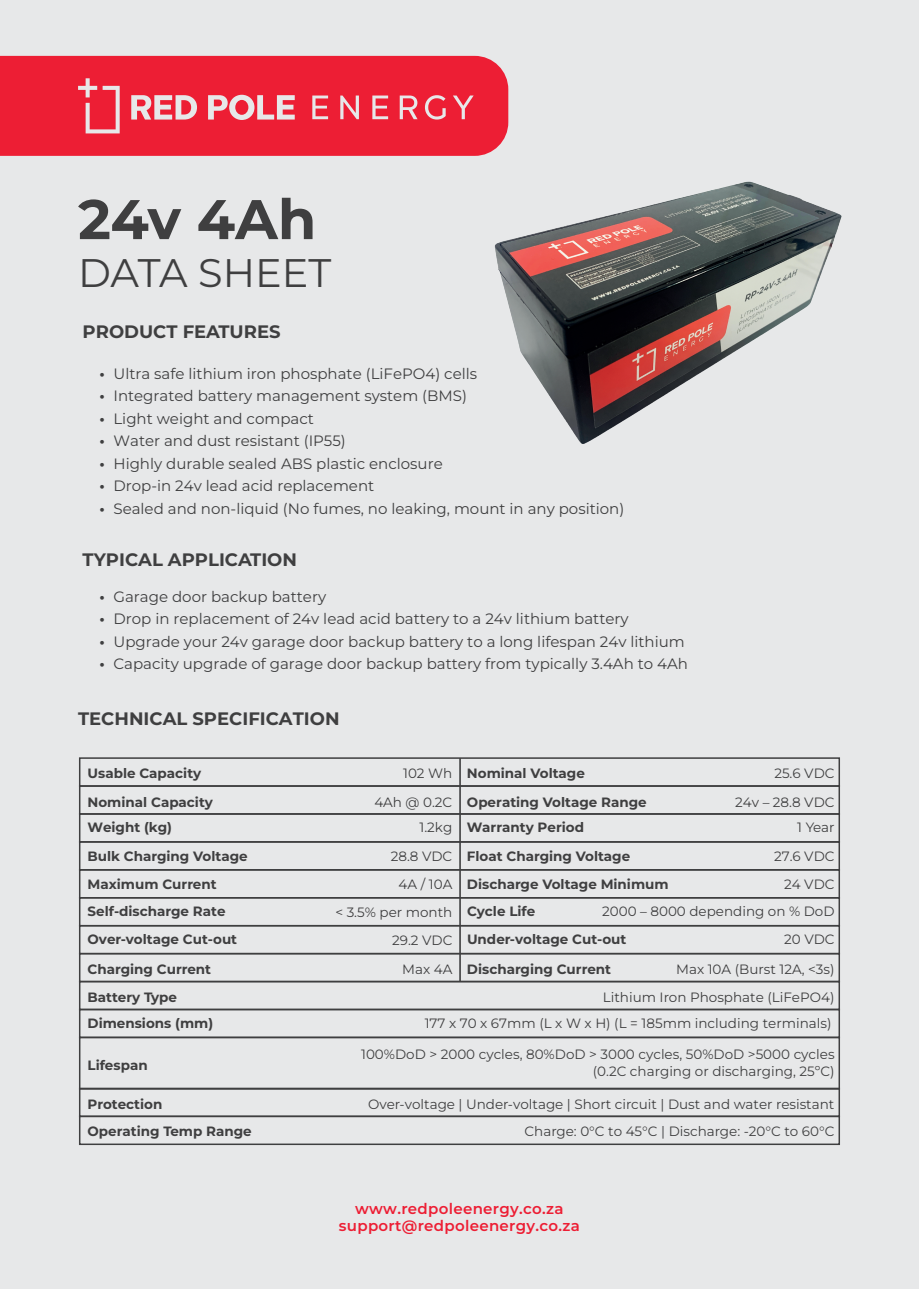
<style>
.page{position:relative;width:919px;height:1289px;background:#fff}
.page>*{position:absolute;margin:0;border:0;box-sizing:border-box;transform-origin:0 0}
.t1{font:700 55.8px "Montserrat";letter-spacing:-.005em;color:#3f3f40}
.t2{font:39.75px "Montserrat";color:#3f3f40}
.t3{font:700 18px "Montserrat";color:#3f3f40}
.t4{font:15px "Montserrat";color:#3f3f40}
.t5{font:600 15px/16.6px "Montserrat";letter-spacing:.02em;color:#ed1e34;text-align:center}
.t6{font:700 13.5px "Montserrat";color:#3f3f40}
.t7{font:13.5px/16.2px "Montserrat";color:#3f3f40;text-align:right}
.s1{font-weight:700}
.s2{font-weight:400}
</style>
<div class="page">
<div style="left:0;top:0;width:918px;height:1288px;background:#e7e8e9"></div>
<div style="left:79px;top:757px;width:761px;height:29px;border:2px solid #3f3f40"></div>
<div style="left:79px;top:785px;width:761px;height:29px;border:2px solid #3f3f40"></div>
<div style="left:79px;top:813px;width:761px;height:29px;border:2px solid #3f3f40"></div>
<div style="left:79px;top:841px;width:761px;height:29px;border:2px solid #3f3f40"></div>
<div style="left:79px;top:869px;width:761px;height:29px;border:2px solid #3f3f40"></div>
<div style="left:79px;top:897px;width:761px;height:29px;border:2px solid #3f3f40"></div>
<div style="left:79px;top:924px;width:761px;height:30px;border:2px solid #3f3f40"></div>
<div style="left:79px;top:952px;width:761px;height:30px;border:2px solid #3f3f40"></div>
<div style="left:79px;top:980px;width:761px;height:30px;border:2px solid #3f3f40"></div>
<div style="left:79px;top:1008px;width:761px;height:30px;border:2px solid #3f3f40"></div>
<div style="left:79px;top:1036px;width:761px;height:53px;border:2px solid #3f3f40"></div>
<div style="left:79px;top:1087px;width:761px;height:30px;border:2px solid #3f3f40"></div>
<div style="left:79px;top:1115px;width:761px;height:29px;border:2px solid #3f3f40"></div>
<hr style="left:459px;top:758px;width:2px;height:223px;background:#3f3f40">
<div style="left:0;top:56px;width:508px;height:100px;background:#ed1e34"></div>
<svg style="left:78px;top:78px;width:42px;height:55px"></svg>
<svg style="left:131px;top:95px;width:66px;height:24px"></svg>
<svg style="left:208px;top:95px;width:87px;height:25px"></svg>
<svg style="left:312px;top:95px;width:16px;height:24px"></svg>
<svg style="left:340px;top:95px;width:19px;height:24px"></svg>
<svg style="left:372px;top:95px;width:16px;height:24px"></svg>
<svg style="left:399px;top:95px;width:18px;height:24px"></svg>
<svg style="left:453px;top:95px;width:20px;height:21px"></svg>
<svg style="left:425px;top:95px;width:20px;height:25px"></svg>
<img style="left:437px;top:116px;width:405px;height:328px">
<h1 class="t1" style="left:78px;top:179px;width:240px">24v 4Ah</h1>
<h2 class="t2" style="left:78px;top:246px;width:255px">DATA SHEET</h2>
<p class="t3" style="left:83px;top:319px;width:199px">PRODUCT FEATURES</p>
<p class="t4" style="left:100px;top:363px;width:379px"><span class="s1">•</span> Ultra safe lithium iron phosphate (LiFePO4) cells</p>
<p class="t4" style="left:100px;top:386px;width:369px"><span class="s1">•</span> Integrated battery management system (BMS)</p>
<p class="t4" style="left:100px;top:408px;width:216px"><span class="s1">•</span> Light weight and compact</p>
<p class="t4" style="left:100px;top:431px;width:248px"><span class="s1">•</span> Water and dust resistant (IP55)</p>
<p class="t4" style="left:100px;top:453px;width:344px"><span class="s1">•</span> Highly durable sealed ABS plastic enclosure</p>
<p class="t4" style="left:100px;top:476px;width:276px"><span class="s1">•</span> Drop-in 24v lead acid replacement</p>
<p class="t4" style="left:100px;top:498px;width:526px"><span class="s1">•</span> Sealed and non-liquid (No fumes, no leaking, mount in any position)</p>
<p class="t3" style="left:83px;top:546px;width:216px">TYPICAL APPLICATION</p>
<p class="t4" style="left:100px;top:586px;width:228px"><span class="s1">•</span> Garage door backup battery</p>
<p class="t4" style="left:100px;top:609px;width:530px"><span class="s1">•</span> Drop in replacement of 24v lead acid battery to a 24v lithium battery</p>
<p class="t4" style="left:100px;top:631px;width:586px"><span class="s1">•</span> Upgrade your 24v garage door backup battery to a long lifespan 24v lithium</p>
<p class="t4" style="left:100px;top:654px;width:590px"><span class="s1">•</span> Capacity upgrade of garage door backup battery from typically 3.4Ah to 4Ah</p>
<p class="t3" style="left:78px;top:705px;width:263px">TECHNICAL SPECIFICATION</p>
<p class="t6" style="left:87px;top:763px;width:115px">Usable Capacity</p>
<p class="t6" style="left:403px;top:763px;width:183px"><span class="s2">102 Wh</span> Nominal Voltage</p>
<p class="t7" style="left:774px;top:764px;width:62px">25.6 VDC</p>
<p class="t6" style="left:87px;top:792px;width:127px">Nominal Capacity</p>
<p class="t6" style="left:374px;top:792px;width:274px"><span class="s2">4Ah @ 0.2C</span> Operating Voltage Range</p>
<p class="t7" style="left:735px;top:794px;width:101px">24v – 28.8 VDC</p>
<p class="t6" style="left:87px;top:817px;width:86px">Weight (kg)</p>
<p class="t6" style="left:419px;top:817px;width:166px"><span class="s2">1.2kg</span> Warranty Period</p>
<p class="t7" style="left:797px;top:818px;width:39px">1 Year</p>
<p class="t6" style="left:87px;top:846px;width:162px">Bulk Charging Voltage</p>
<p class="t6" style="left:391px;top:846px;width:241px"><span class="s2">28.8 VDC</span> Float Charging Voltage</p>
<p class="t7" style="left:774px;top:848px;width:62px">27.6 VDC</p>
<p class="t6" style="left:88px;top:874px;width:131px">Maximum Current</p>
<p class="t6" style="left:398px;top:874px;width:271px"><span class="s2">4A / 10A</span> Discharge Voltage Minimum</p>
<p class="t7" style="left:784px;top:876px;width:52px">24 VDC</p>
<p class="t6" style="left:88px;top:901px;width:139px">Self-discharge Rate</p>
<p class="t7" style="left:335px;top:903px;width:118px">&lt; 3.5% per month</p>
<p class="t6" style="left:88px;top:929px;width:151px">Over-voltage Cut-out</p>
<p class="t6" style="left:392px;top:929px;width:236px"><span class="s2">29.2 VDC</span> Under-voltage Cut-out</p>
<p class="t7" style="left:784px;top:931px;width:52px">20 VDC</p>
<p class="t6" style="left:467px;top:901px;width:70px">Cycle Life</p>
<p class="t7" style="left:602px;top:903px;width:234px">2000 – 8000 depending on % DoD</p>
<p class="t6" style="left:88px;top:959px;width:125px">Charging Current</p>
<p class="t6" style="left:402px;top:959px;width:210px"><span class="s2">Max 4A</span> Discharging Current</p>
<p class="t7" style="left:676px;top:960px;width:160px">Max 10A (Burst 12A, &lt;3s)</p>
<p class="t6" style="left:87px;top:987px;width:91px">Battery Type</p>
<p class="t7" style="left:602px;top:988px;width:233px">Lithium Iron Phosphate (LiFePO4)</p>
<p class="t6" style="left:87px;top:1012px;width:127px">Dimensions (mm)</p>
<p class="t7" style="left:424px;top:1014px;width:408px">177 x 70 x 67mm (L x W x H) (L = 185mm including terminals)</p>
<p class="t6" style="left:87px;top:1055px;width:62px">Lifespan</p>
<p class="t7" style="left:361px;top:1046px;width:475px">100%DoD &gt; 2000 cycles, 80%DoD &gt; 3000 cycles, 50%DoD &gt;5000 cycles (0.2C charging or discharging, 25ºC)</p>
<p class="t6" style="left:87px;top:1094px;width:76px">Protection</p>
<p class="t7" style="left:368px;top:1096px;width:467px">Over-voltage | Under-voltage | Short circuit | Dust and water resistant</p>
<p class="t6" style="left:87px;top:1121px;width:166px">Operating Temp Range</p>
<p class="t7" style="left:524px;top:1122px;width:311px">Charge: 0°C to 45°C | Discharge: -20°C to 60°C</p>
<p class="t5" style="left:339px;top:1200px;width:242px">www.redpoleenergy.co.za support@redpoleenergy.co.za</p>
</div>
